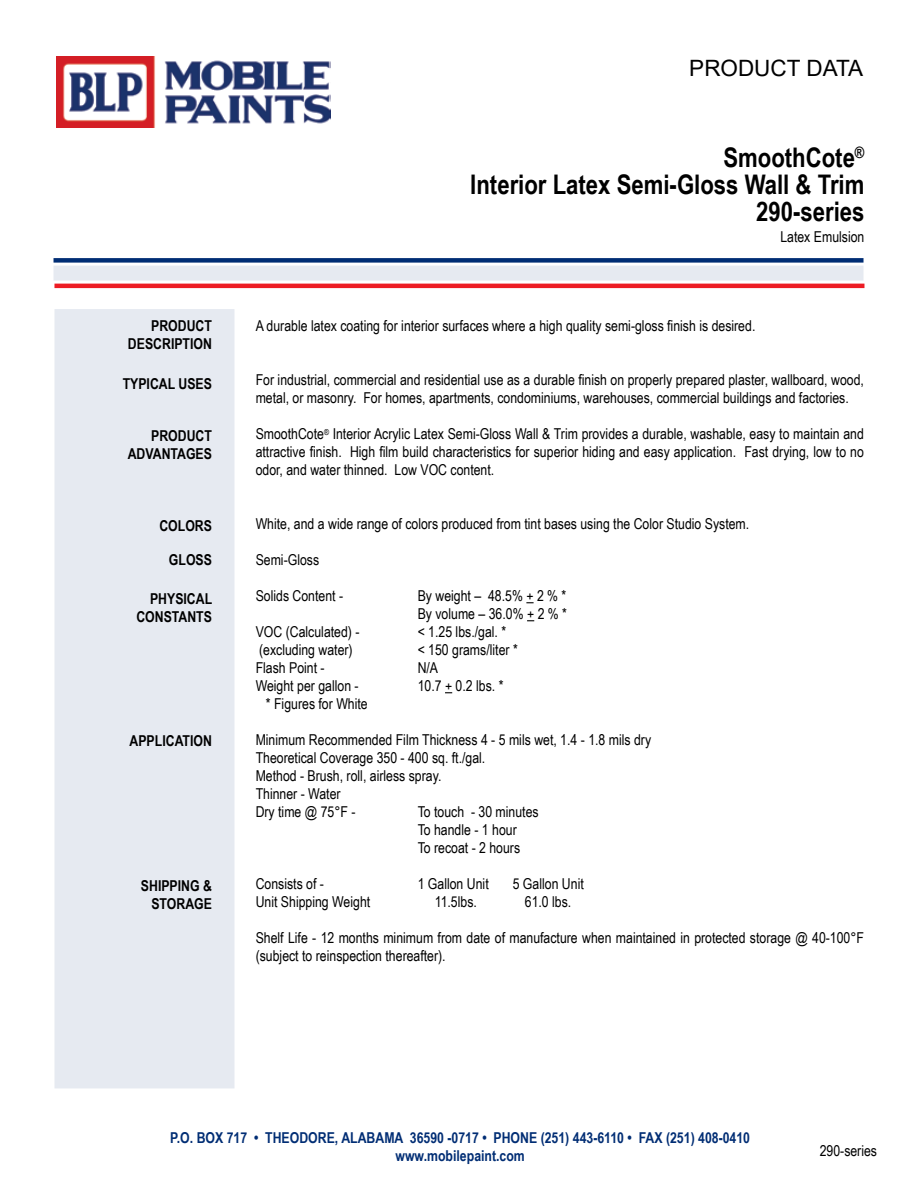
<style>
.page{position:relative;width:918px;height:1188px;background:#fff}
.page>*{position:absolute;margin:0;border:0;box-sizing:border-box;transform-origin:0 0}
.t1{font:700 27px/27px "Arial Narrow";color:#000;text-align:right}
.t2{font:22.5px "Arial";color:#000}
.t3{font:15px/18px "Arial Narrow";color:#000}
.t4{font:700 15px/18px "Arial Narrow";color:#000;text-align:right}
.t5{font:700 15px/18px "Arial Narrow";color:#002d74;text-align:center}
</style>
<div class="page">
<hr style="left:54px;top:284px;width:810px;height:4px;background:#ed1c24">
<div style="left:54px;top:266px;width:810px;height:15px;background:#e6eaf1"></div>
<div style="left:54px;top:258px;width:810px;height:5px;background:#002d74"></div>
<div style="left:54px;top:309px;width:180px;height:779px;background:#e6eaf1;border:2px solid #e6eaf1"></div>
<img style="left:57px;top:56px;width:273px;height:71px">
<h2 class="t2" style="left:689px;top:53px;width:175px">PRODUCT DATA</h2>
<p class="t4" style="left:128px;top:316px;width:86px">PRODUCT<br>DESCRIPTION</p>
<p class="t4" style="left:123px;top:374px;width:91px">TYPICAL USES</p>
<p class="t4" style="left:128px;top:426px;width:86px">PRODUCT<br>ADVANTAGES</p>
<p class="t4" style="left:159px;top:516px;width:54px">COLORS</p>
<p class="t4" style="left:169px;top:550px;width:45px">GLOSS</p>
<p class="t4" style="left:136px;top:589px;width:77px">PHYSICAL<br>CONSTANTS</p>
<p class="t4" style="left:130px;top:731px;width:84px">APPLICATION</p>
<p class="t4" style="left:141px;top:876px;width:73px">SHIPPING &amp;<br>STORAGE</p>
<h1 class="t1" style="left:470px;top:142px;width:396px">SmoothCote<sup>®<br></sup>Interior Latex Semi-Gloss Wall &amp; Trim<br>290-series</h1>
<p class="t3" style="left:780px;top:227px;width:86px">Latex Emulsion</p>
<p class="t3" style="left:256px;top:316px;width:501px">A durable latex coating for interior surfaces where a high quality semi-gloss finish is desired.</p>
<p class="t3" style="left:256px;top:370px;width:610px">For industrial, commercial and residential use as a durable finish on properly prepared plaster, wallboard, wood, metal, or masonry. For homes, apartments, condominiums, warehouses, commercial buildings and factories.</p>
<p class="t3" style="left:256px;top:424px;width:610px;text-align:justify">SmoothCote<sup>®</sup> Interior Acrylic Latex Semi-Gloss Wall &amp; Trim provides a durable, washable, easy to maintain and attractive finish. High film build characteristics for superior hiding and easy application. Fast drying, low to no odor, and water thinned. Low VOC content.</p>
<p class="t3" style="left:256px;top:514px;width:495px">White, and a wide range of colors produced from tint bases using the Color Studio System.</p>
<p class="t3" style="left:256px;top:550px;width:65px">Semi-Gloss</p>
<p class="t3" style="left:256px;top:586px;width:89px">Solids Content -</p>
<p class="t3" style="left:418px;top:586px;width:151px">By weight – 48.5% + 2 % *<br>By volume – 36.0% + 2 % *</p>
<p class="t3" style="left:256px;top:622px;width:105px">VOC (Calculated) -</p>
<p class="t3" style="left:418px;top:622px;width:90px">&lt; 1.25 lbs./gal. *</p>
<p class="t3" style="left:259px;top:640px;width:95px">(excluding water)</p>
<p class="t3" style="left:418px;top:640px;width:102px">&lt; 150 grams/liter *</p>
<p class="t3" style="left:256px;top:658px;width:71px">Flash Point -</p>
<p class="t3" style="left:418px;top:658px;width:22px">N/A</p>
<p class="t3" style="left:256px;top:676px;width:105px">Weight per gallon -</p>
<p class="t3" style="left:418px;top:676px;width:87px">10.7 + 0.2 lbs. *</p>
<p class="t3" style="left:266px;top:694px;width:103px">* Figures for White</p>
<p class="t3" style="left:256px;top:730px;width:397px">Minimum Recommended Film Thickness 4 - 5 mils wet, 1.4 - 1.8 mils dry Theoretical Coverage 350 - 400 sq. ft./gal.<br>Method - Brush, roll, airless spray.<br>Thinner - Water<br>Dry time @ 75°F -</p>
<p class="t3" style="left:418px;top:802px;width:123px">To touch - 30 minutes<br>To handle - 1 hour<br>To recoat - 2 hours</p>
<p class="t3" style="left:256px;top:874px;width:70px">Consists of -</p>
<p class="t3" style="left:418px;top:874px;width:73px">1 Gallon Unit</p>
<p class="t3" style="left:513px;top:874px;width:73px">5 Gallon Unit</p>
<p class="t3" style="left:256px;top:892px;width:116px">Unit Shipping Weight</p>
<p class="t3" style="left:435px;top:892px;width:44px">11.5lbs.</p>
<p class="t3" style="left:525px;top:892px;width:48px">61.0 lbs.</p>
<p class="t3" style="left:256px;top:928px;width:610px">Shelf Life - 12 months minimum from date of manufacture when maintained in protected storage @ 40-100°F (subject to reinspection thereafter).</p>
<p class="t5" style="left:170px;top:1128px;width:581px">P.O. BOX 717 • THEODORE, ALABAMA 36590 -0717 • PHONE (251) 443-6110 • FAX (251) 408-0410 www.mobilepaint.com</p>
<p class="t3" style="left:820px;top:1141px;width:59px">290-series</p>
</div>
